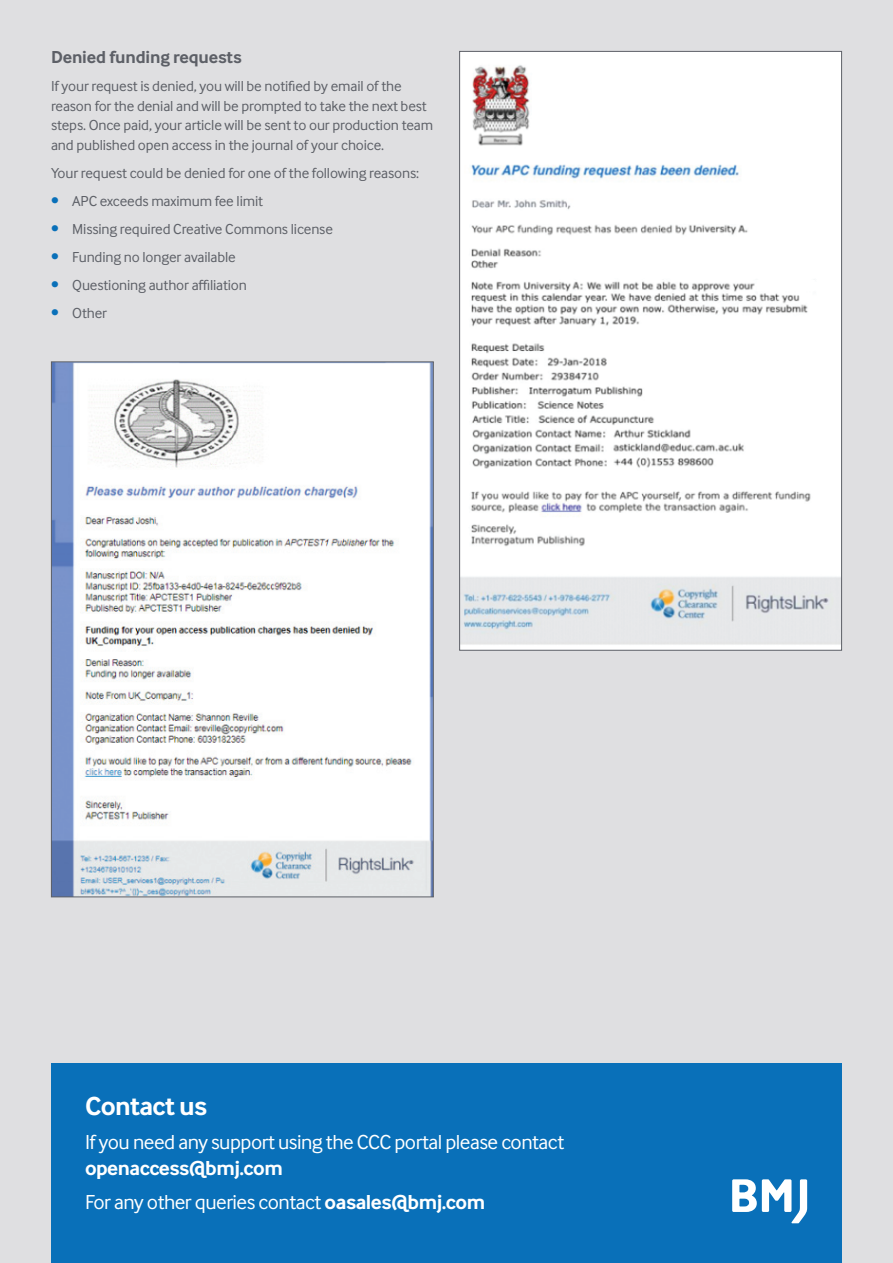
<style>
.page{position:relative;width:893px;height:1263px;background:#dfdfe1}
.page>*{position:absolute;margin:0;border:0;box-sizing:border-box;transform-origin:0 0}
.t1{font:700 27px "Inter Face";letter-spacing:-.025em;color:#fff}
.t2{font:21px/25.5px "Inter Face";letter-spacing:-.025em;color:#fff}
.t3{font:700 18px "Inter Face";letter-spacing:-.01em;color:#5d6067}
.t4{font:15px/19.5px "Inter Face";letter-spacing:-.01em;color:#5d6067}
.s1{font-weight:700;color:#0970b9}
.s2{font-weight:700}
</style>
<div class="page">
<img style="left:461px;top:53px;width:379px;height:596px">
<img style="left:53px;top:363px;width:379px;height:532px">
<div style="left:51px;top:1063px;width:791px;height:200px;background:#0970b9"></div>
<svg style="left:732px;top:1179px;width:75px;height:44px"></svg>
<p class="t3" style="left:51px;top:46px;width:192px">Denied funding requests</p>
<p class="t4" style="left:51px;top:76px;width:384px">If your request is denied, you will be notified by email of the reason for the denial and will be prompted to take the next best steps. Once paid, your article will be sent to our production team and published open access in the journal of your choice.</p>
<p class="t4" style="left:51px;top:162px;width:369px">Your request could be denied for one of the following reasons:</p>
<p class="t4" style="left:51px;top:190px;width:214px"><span class="s1">•</span> APC exceeds maximum fee limit</p>
<p class="t4" style="left:51px;top:218px;width:283px"><span class="s1">•</span> Missing required Creative Commons license</p>
<p class="t4" style="left:51px;top:246px;width:186px"><span class="s1">•</span> Funding no longer available</p>
<p class="t4" style="left:51px;top:274px;width:197px"><span class="s1">•</span> Questioning author affiliation</p>
<p class="t4" style="left:51px;top:302px;width:58px"><span class="s1">•</span> Other</p>
<p class="t1" style="left:85px;top:1089px;width:124px">Contact us</p>
<p class="t2" style="left:85px;top:1129px;width:481px">If you need any support using the CCC portal please contact <span class="s2">openaccess@bmj.com</span></p>
<p class="t2" style="left:85px;top:1188px;width:402px">For any other queries contact <span class="s2">oasales@bmj.com</span></p>
</div>
